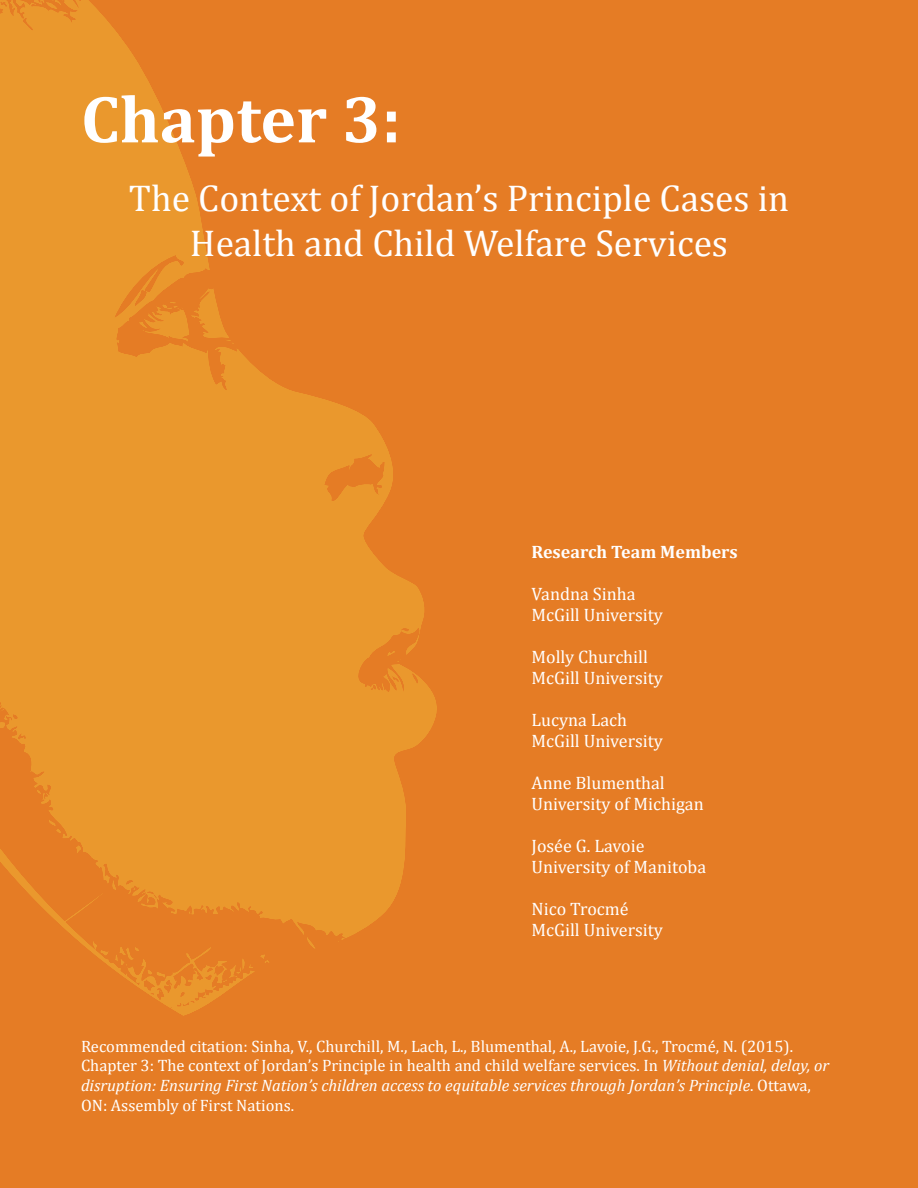
<style>
.page{position:relative;width:918px;height:1188px;background:#e57c25}
.page>*{position:absolute;margin:0;border:0;box-sizing:border-box;transform-origin:0 0}
.t1{font:226.65px "Maiandra GD";color:#fff}
.t2{font:700 67.5px "Cambria";color:#fff}
.t3{font:37.5px/45px "Cambria";color:#fff;text-align:center}
.t4{font:18px/21px "Cambria";color:#fff}
.t5{font:700 18px "Cambria";color:#fff}
.t6{font:16.5px/19.8px "Cambria";color:#fff}
.s1{font-style:italic}
</style>
<div class="page">
<svg style="left:0;top:0;width:437px;height:1016px;fill:#ea982d"></svg>
<svg style="left:349px;top:151px;width:88px;height:191px"></svg>
<h2 class="t2" style="left:81px;top:72px;width:321px">Chapter 3:</h2>
<h3 class="t3" style="left:129px;top:176px;width:662px">The Context of Jordan’s Principle Cases in<br>Health and Child Welfare Services</h3>
<h1 class="t1" style="left:361px;top:106px;width:553px">Jorda</h1>
<p class="t5" style="left:531px;top:539px;width:208px">Research Team Members</p>
<p class="t4" style="left:531px;top:583px;width:133px">Vandna Sinha<br>McGill University</p>
<p class="t4" style="left:531px;top:646px;width:133px">Molly Churchill<br>McGill University</p>
<p class="t4" style="left:531px;top:709px;width:133px">Lucyna Lach<br>McGill University</p>
<p class="t4" style="left:531px;top:772px;width:174px">Anne Blumenthal<br>University of Michigan</p>
<p class="t4" style="left:531px;top:835px;width:176px">Josée G. Lavoie<br>University of Manitoba</p>
<p class="t4" style="left:531px;top:898px;width:133px">Nico Trocmé<br>McGill University</p>
<p class="t6" style="left:81px;top:1036px;width:750px">Recommended citation: Sinha, V., Churchill, M., Lach, L., Blumenthal, A., Lavoie, J.G., Trocmé, N. (2015).<br>Chapter 3: The context of Jordan’s Principle in health and child welfare services. In <span class="s1">Without denial, delay, or disruption: Ensuring First Nation’s children access to equitable services through Jordan’s Principle</span>. Ottawa, ON: Assembly of First Nations.</p>
</div>
